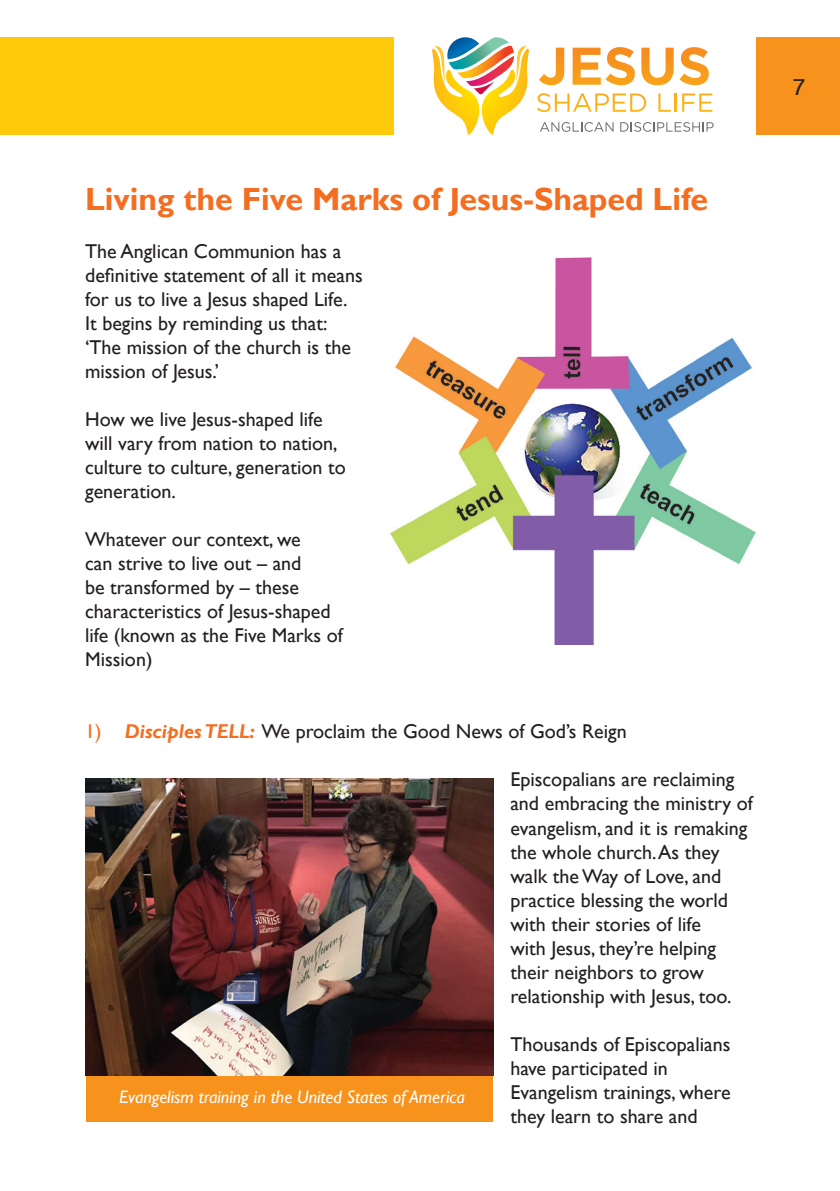
<style>
.page{position:relative;width:840px;height:1191px;background:#fff}
.page>*{position:absolute;margin:0;border:0;box-sizing:border-box;transform-origin:0 0}
.t1{font:700 32px "Gill Sans";color:#f36e21}
.t2{font:22px "Helv";color:#231f20}
.t3{font:20px/24px "Gill Sans";color:#231f20}
.t4{font:italic 18px "Gill Sans";color:#fff}
.s1{color:#f36e21}
.s2{font-weight:700;font-style:italic;color:#f36e21}
</style>
<div class="page">
<svg style="left:539px;top:48px;width:25px;height:37px"></svg>
<svg style="left:572px;top:47px;width:62px;height:38px"></svg>
<svg style="left:641px;top:48px;width:32px;height:37px"></svg>
<svg style="left:679px;top:47px;width:29px;height:38px"></svg>
<svg style="left:537px;top:93px;width:109px;height:19px"></svg>
<svg style="left:658px;top:93px;width:54px;height:19px"></svg>
<svg style="left:540px;top:122px;width:73px;height:10px"></svg>
<svg style="left:620px;top:122px;width:93px;height:10px"></svg>
<svg style="left:432px;top:37px;width:96px;height:98px"></svg>
<div style="left:755px;top:37px;width:84px;height:98px;background:#f7931d"></div>
<div style="left:0;top:37px;width:393px;height:98px;background:#feca0a"></div>
<img style="left:390px;top:257px;width:366px;height:388px">
<div style="left:86px;top:793px;width:406px;height:329px;background:#f7931d"></div>
<img style="left:85px;top:778px;width:408px;height:297px">
<h1 class="t1" style="left:85px;top:180px;width:624px">Living the Five Marks of Jesus-Shaped Life</h1>
<p class="t3" style="left:85px;top:240px;width:279px">The Anglican Communion has a definitive statement of all it means for us to live a Jesus shaped Life.<br>It begins by reminding us that: ‘The mission of the church is the mission of Jesus.’</p>
<p class="t3" style="left:85px;top:408px;width:262px">How we live Jesus-shaped life will vary from nation to nation, culture to culture, generation to generation.</p>
<p class="t3" style="left:85px;top:528px;width:259px">Whatever our context, we<br>can strive to live out – and<br>be transformed by – these characteristics of Jesus-shaped life (known as the Five Marks of<br>Mission)</p>
<p class="t3" style="left:85px;top:720px;width:543px"><span class="s1">1)</span> <span class="s2">Disciples TELL:</span> We proclaim the Good News of God’s Reign</p>
<p class="t3" style="left:510px;top:768px;width:244px">Episcopalians are reclaiming and embracing the ministry of evangelism, and it is remaking the whole church. As they walk the Way of Love, and practice blessing the world with their stories of life<br>with Jesus, they’re helping their neighbors to grow relationship with Jesus, too.</p>
<p class="t3" style="left:510px;top:1032px;width:221px">Thousands of Episcopalians have participated in<br>Evangelism trainings, where they learn to share and</p>
<p class="t4" style="left:119px;top:1086px;width:347px">Evangelism training in the United States of America</p>
<p class="t2" style="left:792px;top:73px;width:14px">7</p>
</div>
